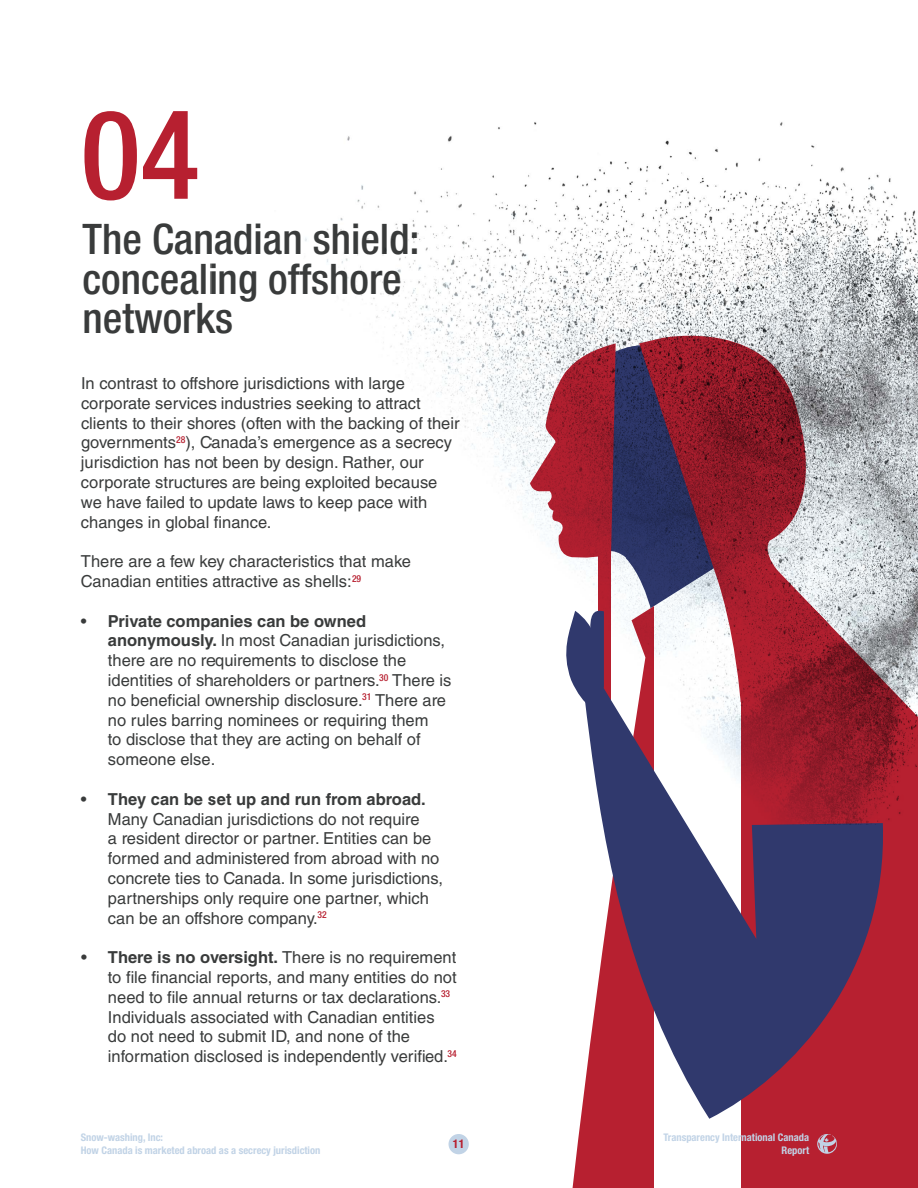
<style>
.page{position:relative;width:918px;height:1188px;background:#fff}
.page>*{position:absolute;margin:0;border:0;box-sizing:border-box;transform-origin:0 0}
.t1{font:500 condensed 123.75px "Helvetica Neue LT Std";color:#b72030}
.t2{font:500 condensed 42.15px/39.8px "Helvetica Neue LT Std";color:#393b3b}
.t3{font:16.5px/19.8px "Helvetica LT Std";color:#393b3b}
.t4{font:700 condensed 12px "Helvetica Neue LT Std";color:#b72030}
.t5{font:700 condensed 10.5px/12.6px "Helvetica Neue LT Std";color:#c1d3e6}
.s1{font-weight:700}
</style>
<div class="page">
<svg style="left:573px;top:1101px;width:80px;height:87px;background:#bc2f3e"></svg>
<div style="left:741px;top:544px;width:177px;height:644px;background:#b72030"></div>
<svg style="left:583px;top:824px;width:299px;height:295px;fill:#30396d"></svg>
<svg style="left:639px;top:824px;width:244px;height:38px;fill:#30396d"></svg>
<div style="left:449px;top:1134px;width:20px;height:20px;background:#c1d3e6;border-radius:50%"></div>
<svg style="left:817px;top:1134px;width:20px;height:20px"></svg>
<img style="left:305px;top:122px;width:613px;height:702px">
<h1 class="t1" style="left:81px;top:81px;width:120px">04</h1>
<h2 class="t2" style="left:83px;top:219px;width:339px">The Canadian shield: concealing offshore networks</h2>
<p class="t3" style="left:81px;top:373px;width:380px">In contrast to offshore jurisdictions with large corporate services industries seeking to attract clients to their shores (often with the backing of their governments<sup>28</sup>), Canada’s emergence as a secrecy jurisdiction has not been by design. Rather, our corporate structures are being exploited because we have failed to update laws to keep pace with changes in global finance.</p>
<p class="t3" style="left:81px;top:551px;width:332px">There are a few key characteristics that make<br>Canadian entities attractive as shells:<sup>29</sup></p>
<p class="t3" style="left:108px;top:611px;width:345px;text-indent:-27px">• <span class="s1">Private companies can be owned anonymously.</span> In most Canadian jurisdictions, there are no requirements to disclose the identities of shareholders or partners.<sup>30</sup> There is no beneficial ownership disclosure.<sup>31</sup> There are no rules barring nominees or requiring them<br>to disclose that they are acting on behalf of someone else.</p>
<p class="t3" style="left:108px;top:789px;width:337px;text-indent:-27px">• <span class="s1">They can be set up and run from abroad.<br></span>Many Canadian jurisdictions do not require<br>a resident director or partner. Entities can be formed and administered from abroad with no concrete ties to Canada. In some jurisdictions, partnerships only require one partner, which can be an offshore company.<sup>32</sup></p>
<p class="t3" style="left:108px;top:947px;width:350px;text-indent:-27px">• <span class="s1">There is no oversight.</span> There is no requirement to file financial reports, and many entities do not need to file annual returns or tax declarations.<sup>33<br></sup>Individuals associated with Canadian entities do not need to submit ID, and none of the information disclosed is independently verified.<sup>34</sup></p>
<p class="t5" style="left:81px;top:1131px;width:241px">Snow-washing, Inc:<br>How Canada is marketed abroad as a secrecy jurisdiction</p>
<p class="t4" style="left:453px;top:1137px;width:13px">11</p>
<p class="t5" style="left:664px;top:1131px;width:147px;text-align:right">Transparency International Canada<br>Report</p>
</div>
